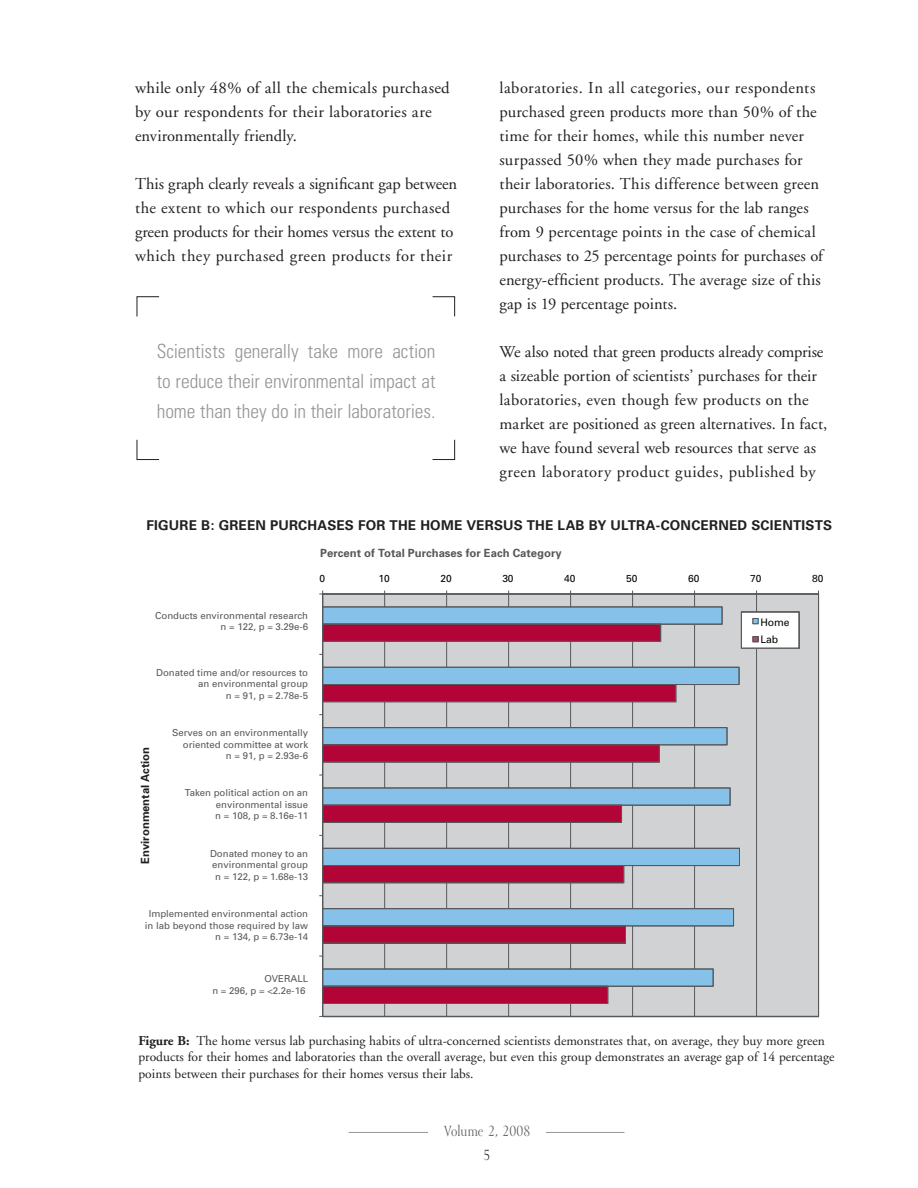
<style>
.page{position:relative;width:918px;height:1188px;background:#fff}
.page>*{position:absolute;margin:0;border:0;box-sizing:border-box;transform-origin:0 0}
.t1{font:300 condensed 19.5px/30px "Univers";letter-spacing:-.005em;color:#939598;text-align:justify}
.t2{font:16.5px/24px "Adobe Garamond";letter-spacing:.01em;color:#231f20}
.t3{font:15px "Mramor";letter-spacing:-.005em;color:#57585a}
.t4{font:15px "Mramor";color:#231f20}
.t5{font:13.5px/16.5px "Adobe Garamond";color:#231f20}
.t6{font:700 13.5px "Univers";letter-spacing:.015em;color:#231f20}
.t7{font:700 11.25px "Univers";color:#57585a}
.t8{font:700 11.25px "Univers";color:#231f20}
.t9{font:10.35px/16.8px "Univers";color:#050504}
.t10{font:10.2px "Univers";color:#050504}
.t11{font:9.6px/11.6px "Univers";color:#57585a;text-align:right}
.s1{font-weight:700}
</style>
<div class="page">
<hr style="left:349px;top:1132px;width:276px;height:1px;background:#939598">
<div style="left:428px;top:1125px;width:118px;height:20px;background:#fff"></div>
<svg style="left:136px;top:439px;width:24px;height:21px"></svg>
<svg style="left:136px;top:296px;width:24px;height:21px"></svg>
<svg style="left:432px;top:439px;width:23px;height:21px"></svg>
<svg style="left:432px;top:296px;width:23px;height:21px"></svg>
<div style="left:323px;top:595px;width:496px;height:423px;background:#d1d2d4"></div>
<hr style="left:756px;top:594px;width:1px;height:422px;background:#57585a">
<hr style="left:694px;top:594px;width:1px;height:422px;background:#57585a">
<hr style="left:632px;top:594px;width:1px;height:422px;background:#57585a">
<hr style="left:570px;top:594px;width:1px;height:422px;background:#57585a">
<hr style="left:508px;top:594px;width:1px;height:422px;background:#57585a">
<hr style="left:446px;top:594px;width:1px;height:422px;background:#57585a">
<hr style="left:384px;top:594px;width:1px;height:422px;background:#57585a">
<div style="left:323px;top:969px;width:390px;height:17px;background:#86c1e9"></div>
<div style="left:323px;top:909px;width:411px;height:17px;background:#86c1e9"></div>
<div style="left:323px;top:848px;width:416px;height:18px;background:#86c1e9"></div>
<div style="left:323px;top:788px;width:407px;height:17px;background:#86c1e9"></div>
<div style="left:323px;top:728px;width:404px;height:17px;background:#86c1e9"></div>
<div style="left:323px;top:667px;width:416px;height:18px;background:#86c1e9"></div>
<div style="left:323px;top:607px;width:399px;height:17px;background:#86c1e9"></div>
<div style="left:322px;top:969px;width:391px;height:18px;border:1px solid #57585a"></div>
<div style="left:322px;top:908px;width:412px;height:18px;border:1px solid #57585a"></div>
<div style="left:322px;top:848px;width:418px;height:18px;border:1px solid #57585a"></div>
<div style="left:322px;top:788px;width:408px;height:17px;border:1px solid #57585a"></div>
<div style="left:322px;top:727px;width:405px;height:18px;border:1px solid #57585a"></div>
<div style="left:322px;top:667px;width:417px;height:18px;border:1px solid #57585a"></div>
<div style="left:322px;top:607px;width:400px;height:17px;border:1px solid #57585a"></div>
<div style="left:323px;top:986px;width:285px;height:17px;background:#b30437"></div>
<div style="left:323px;top:926px;width:302px;height:17px;background:#b30437"></div>
<div style="left:323px;top:866px;width:301px;height:17px;background:#b30437"></div>
<div style="left:323px;top:805px;width:299px;height:17px;background:#b30437"></div>
<div style="left:323px;top:745px;width:336px;height:17px;background:#b30437"></div>
<div style="left:323px;top:685px;width:353px;height:17px;background:#b30437"></div>
<div style="left:323px;top:624px;width:338px;height:17px;background:#b30437"></div>
<div style="left:322px;top:986px;width:286px;height:18px;border:1px solid #57585a"></div>
<div style="left:322px;top:926px;width:304px;height:17px;border:1px solid #57585a"></div>
<div style="left:322px;top:865px;width:302px;height:18px;border:1px solid #57585a"></div>
<div style="left:322px;top:805px;width:300px;height:18px;border:1px solid #57585a"></div>
<div style="left:322px;top:745px;width:338px;height:17px;border:1px solid #57585a"></div>
<div style="left:322px;top:684px;width:354px;height:18px;border:1px solid #57585a"></div>
<div style="left:322px;top:624px;width:339px;height:18px;border:1px solid #57585a"></div>
<hr style="left:323px;top:594px;width:496px;height:1px;background:#57585a">
<div style="left:741px;top:612px;width:58px;height:36px;background:#fff"></div>
<div style="left:741px;top:612px;width:58px;height:36px;border:1px solid #57585a"></div>
<svg style="left:753px;top:618px;width:5px;height:6px"></svg>
<svg style="left:753px;top:636px;width:5px;height:6px"></svg>
<p class="t2" style="left:135px;top:76px;width:316px">while only 48% of all the chemicals purchased by our respondents for their laboratories are environmentally friendly.</p>
<p class="t2" style="left:135px;top:172px;width:324px">This graph clearly reveals a significant gap between the extent to which our respondents purchased green products for their homes versus the extent to which they purchased green products for their</p>
<p class="t1" style="left:157px;top:336px;width:280px">Scientists generally take more action to reduce their environmental impact at home than they do in their laboratories.</p>
<p class="t2" style="left:500px;top:76px;width:325px">laboratories. In all categories, our respondents purchased green products more than 50% of the time for their homes, while this number never surpassed 50% when they made purchases for their laboratories. This difference between green purchases for the home versus for the lab ranges from 9 percentage points in the case of chemical purchases to 25 percentage points for purchases of energy-efficient products. The average size of this gap is 19 percentage points.</p>
<p class="t2" style="left:500px;top:340px;width:329px">We also noted that green products already comprise a sizeable portion of scientists’ purchases for their laboratories, even though few products on the market are positioned as green alternatives. In fact, we have found several web resources that serve as green laboratory product guides, published by</p>
<p class="t6" style="left:147px;top:517px;width:687px">FIGURE B: GREEN PURCHASES FOR THE HOME VERSUS THE LAB BY ULTRA-CONCERNED SCIENTISTS</p>
<p class="t7" style="left:320px;top:547px;width:243px">PERCENT OF TOTAL PURCHASES FOR EACH CATEGORY</p>
<p class="t10" style="left:320px;top:572px;width:7px">0</p>
<p class="t10" style="left:378px;top:572px;width:13px">10</p>
<p class="t10" style="left:440px;top:572px;width:13px">20</p>
<p class="t10" style="left:502px;top:572px;width:13px">30</p>
<p class="t10" style="left:564px;top:572px;width:13px">40</p>
<p class="t10" style="left:626px;top:572px;width:13px">50</p>
<p class="t10" style="left:688px;top:572px;width:13px">60</p>
<p class="t10" style="left:750px;top:572px;width:13px">70</p>
<p class="t10" style="left:812px;top:572px;width:13px">80</p>
<p class="t11" style="left:155px;top:610px;width:155px">Conducts environmental research n = 122, p = 3.29e-6</p>
<p class="t11" style="left:156px;top:667px;width:154px">Donated time and/or resources to an environmental group<br>n = 91, p = 2.78e-5</p>
<p class="t11" style="left:172px;top:727px;width:138px">Serves on an environmentally oriented committee at work<br>n = 91, p = 2.93e-6</p>
<p class="t11" style="left:215px;top:787px;width:94px;text-align:justify;text-indent:-30px">Taken political action on an environmental issue n = 108, p = 8.16e-11</p>
<p class="t11" style="left:210px;top:848px;width:100px;text-align:center">Donated money to an environmental group n = 122, p = 1.68e-13</p>
<p class="t11" style="left:145px;top:908px;width:165px">Implemented environmental action in lab beyond those required by law n = 134, p = 6.73e-14</p>
<p class="t11" style="left:212px;top:973px;width:97px">OVERALL<br>n = 296, p = &lt;2.2e-16</p>
<p class="t8" style="left:139px;top:864px;width:118px;rotate:-90deg">ENVIRONMENTAL ACTION</p>
<p class="t9" style="left:760px;top:614px;width:31px">Home<br>Lab</p>
<p class="t5" style="left:138px;top:1033px;width:697px"><span class="s1">Figure B:</span> The home versus lab purchasing habits of ultra-concerned scientists demonstrates that, on average, they buy more green products for their homes and laboratories than the overall average, but even this group demonstrates an average gap of 14 percentage points between their purchases for their homes versus their labs.</p>
<p class="t3" style="left:444px;top:1123px;width:88px">Volume 2, 2008</p>
<p class="t4" style="left:483px;top:1147px;width:8px">5</p>
</div>
